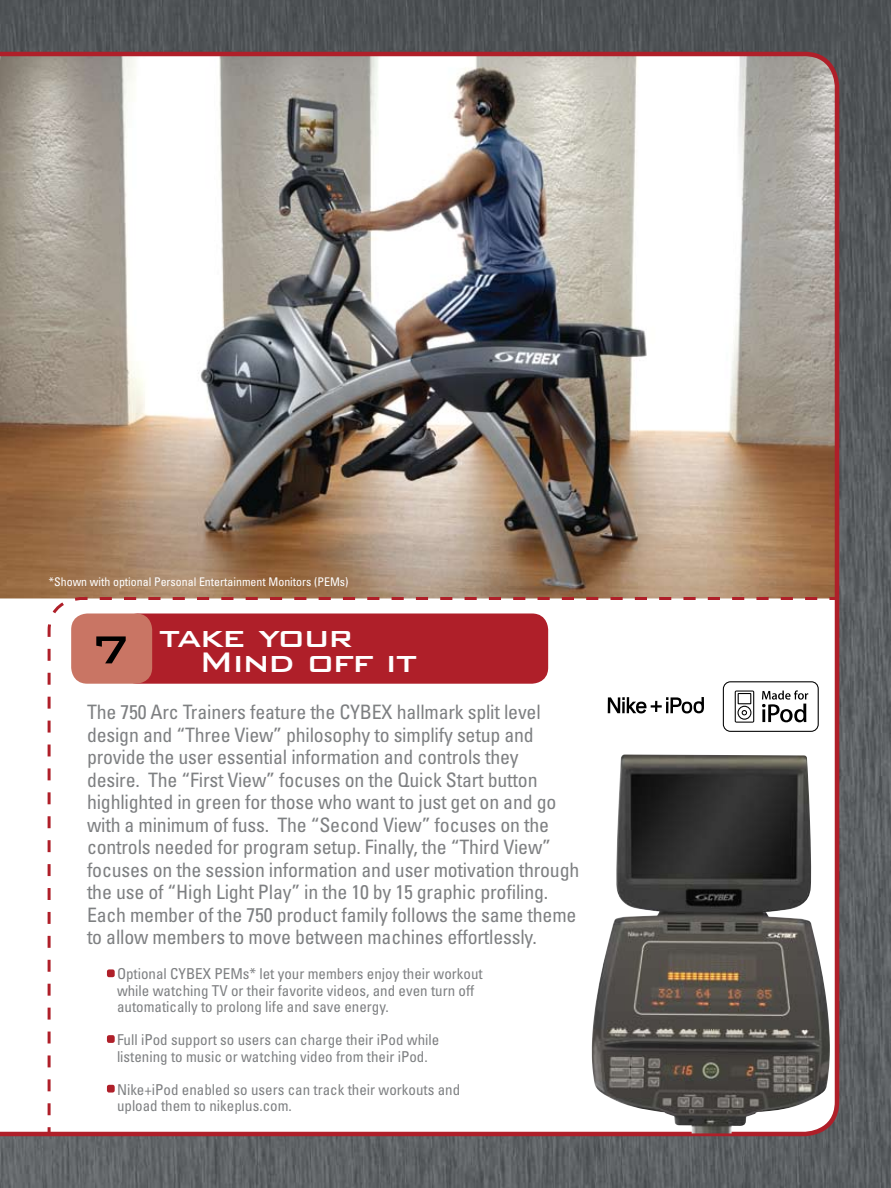
<style>
.page{position:relative;width:891px;height:1188px;background:#fff}
.page>*{position:absolute;margin:0;border:0;box-sizing:border-box;transform-origin:0 0}
.t1{font:500 37.8px "Bank Gothic BT";letter-spacing:-.03em;color:#fff}
.t2{font:condensed 19.8px/22.5px "Univers";letter-spacing:-.01em;color:#7e8082}
.t3{font:condensed 15px/16.5px "Univers";color:#7e8082}
.t4{font:condensed 11.85px "Univers";color:#fff}
.s1{font-size:51.3px;color:#000}
</style>
<div class="page">
<img style="left:0;top:0;width:891px;height:1188px">
<img style="left:0;top:52px;width:839px;height:1084px">
<img style="left:590px;top:754px;width:240px;height:379px">
<svg style="left:723px;top:681px;width:96px;height:51px"></svg>
<div style="left:724px;top:682px;width:94px;height:49px;background:#fff;border-radius:7px"></div>
<svg style="left:735px;top:691px;width:19px;height:32px"></svg>
<svg style="left:762px;top:690px;width:46px;height:32px"></svg>
<svg style="left:608px;top:697px;width:96px;height:16px"></svg>
<div style="left:107px;top:969px;width:8px;height:8px;background:#af1f29;border-radius:2px"></div>
<div style="left:107px;top:1035px;width:8px;height:8px;background:#af1f29;border-radius:2px"></div>
<div style="left:107px;top:1085px;width:8px;height:8px;background:#af1f29;border-radius:2px"></div>
<p class="t4" style="left:49px;top:574px;width:301px">*Shown with optional Personal Entertainment Monitors (PEMs)</p>
<h1 class="t1" style="left:91px;top:616px;width:264px"><span class="s1">7</span> take your</h1>
<h1 class="t1" style="left:199px;top:642px;width:220px">Mind off it</h1>
<p class="t2" style="left:87px;top:701px;width:494px">The 750 Arc Trainers feature the CYBEX hallmark split level design and “Three View” philosophy to simplify setup and provide the user essential information and controls they<br>desire. The “First View” focuses on the Quick Start button highlighted in green for those who want to just get on and go with a minimum of fuss. The “Second View” focuses on the controls needed for program setup. Finally, the “Third View” focuses on the session information and user motivation through the use of “High Light Play” in the 10 by 15 graphic profiling.<br>Each member of the 750 product family follows the same theme to allow members to move between machines effortlessly.</p>
<p class="t3" style="left:117px;top:966px;width:367px">Optional CYBEX PEMs* let your members enjoy their workout while watching TV or their favorite videos, and even turn off automatically to prolong life and save energy.</p>
<p class="t3" style="left:117px;top:1032px;width:324px">Full iPod support so users can charge their iPod while listening to music or watching video from their iPod.</p>
<p class="t3" style="left:117px;top:1081px;width:345px">Nike+iPod enabled so users can track their workouts and upload them to nikeplus.com.</p>
</div>
